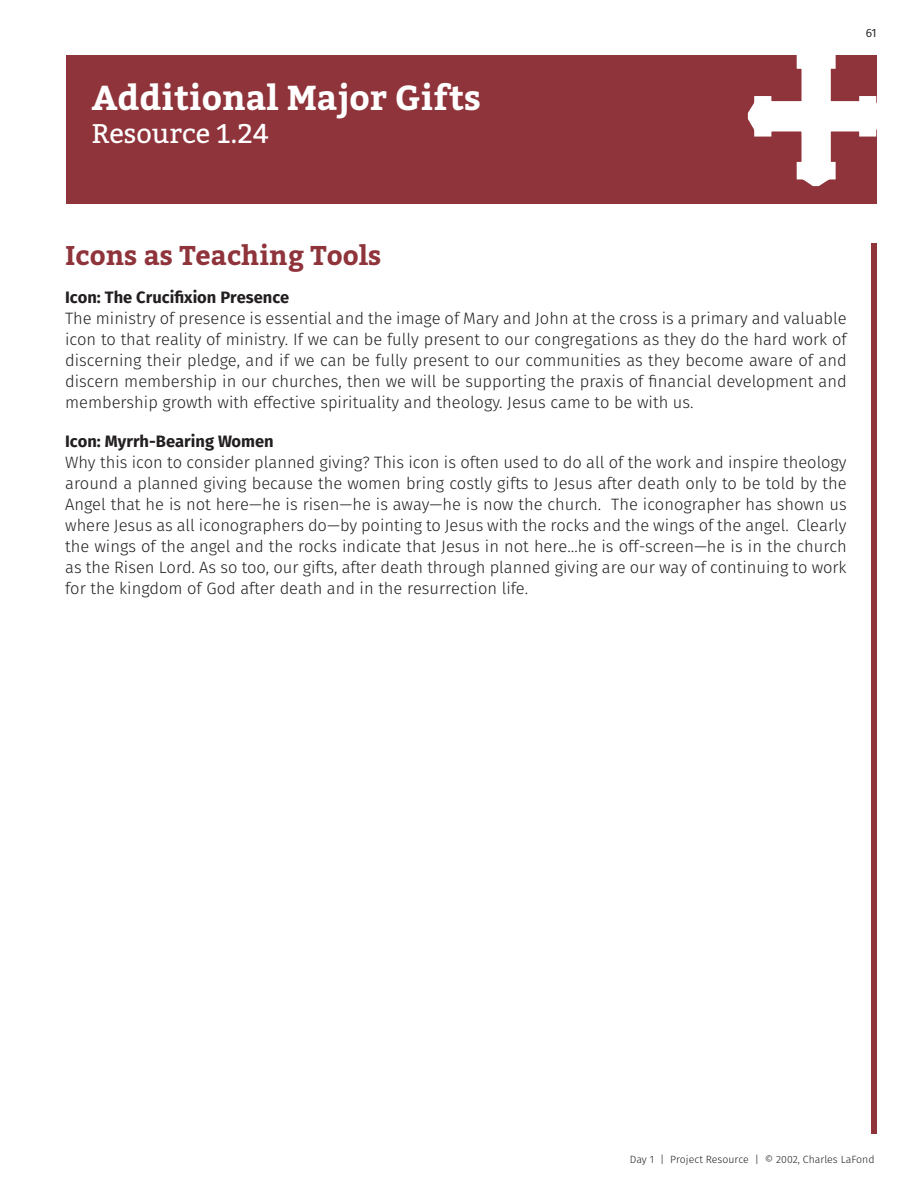
<style>
.page{position:relative;width:918px;height:1188px;background:#fff}
.page>*{position:absolute;margin:0;border:0;box-sizing:border-box;transform-origin:0 0}
.Page_Headers{font:700 34.5px "Bitter";color:#fff}
.Sub_Headers{font:700 27px "Bitter";color:#8f343b}
.Page_Headers-2{font:27px "Bitter";color:#fff}
.Body_Text{font:300 16.5px/21px "Fira Sans";color:#231f20;text-align:justify}
.Body_Headers{font:700 16.5px "Fira Sans";color:#231f20}
.t1{font:12px "Fira Sans";color:#231f20}
.Footer_Right{font:300 10.5px "Fira Sans";color:#231f20}
</style>
<div class="page">
<div style="left:871px;top:243px;width:6px;height:891px;background:#8f343b"></div>
<div style="left:67px;top:55px;width:810px;height:149px;background:#8f343b"></div>
<svg style="left:747px;top:55px;width:130px;height:132px"></svg>
<p class="Page_Headers" style="left:92px;top:71px;width:391px">Additional Major Gifts</p>
<p class="Page_Headers-2" style="left:92px;top:114px;width:179px">Resource 1.24</p>
<p class="t1" style="left:866px;top:24px;width:12px">61</p>
<p class="Sub_Headers" style="left:65px;top:235px;width:318px">Icons as Teaching Tools</p>
<p class="Body_Headers" style="left:65px;top:284px;width:226px">Icon: The Crucifixion Presence</p>
<p class="Body_Text" style="left:65px;top:308px;width:783px">The ministry of presence is essential and the image of Mary and John at the cross is a primary and valuable icon to that reality of ministry. If we can be fully present to our congregations as they do the hard work of discerning their pledge, and if we can be fully present to our communities as they become aware of and discern membership in our churches, then we will be supporting the praxis of financial development and membership growth with effective spirituality and theology. Jesus came to be with us.</p>
<p class="Body_Headers" style="left:65px;top:428px;width:210px">Icon: Myrrh-Bearing Women</p>
<p class="Body_Text" style="left:65px;top:452px;width:783px">Why this icon to consider planned giving? This icon is often used to do all of the work and inspire theology around a planned giving because the women bring costly gifts to Jesus after death only to be told by the Angel that he is not here—he is risen—he is away—he is now the church. The iconographer has shown us where Jesus as all iconographers do—by pointing to Jesus with the rocks and the wings of the angel. Clearly the wings of the angel and the rocks indicate that Jesus in not here…he is off-screen—he is in the church as the Risen Lord. As so too, our gifts, after death through planned giving are our way of continuing to work for the kingdom of God after death and in the resurrection life.</p>
<p class="Footer_Right" style="left:630px;top:1152px;width:246px">Day 1 | Project Resource | © 2002, Charles LaFond</p>
</div>
